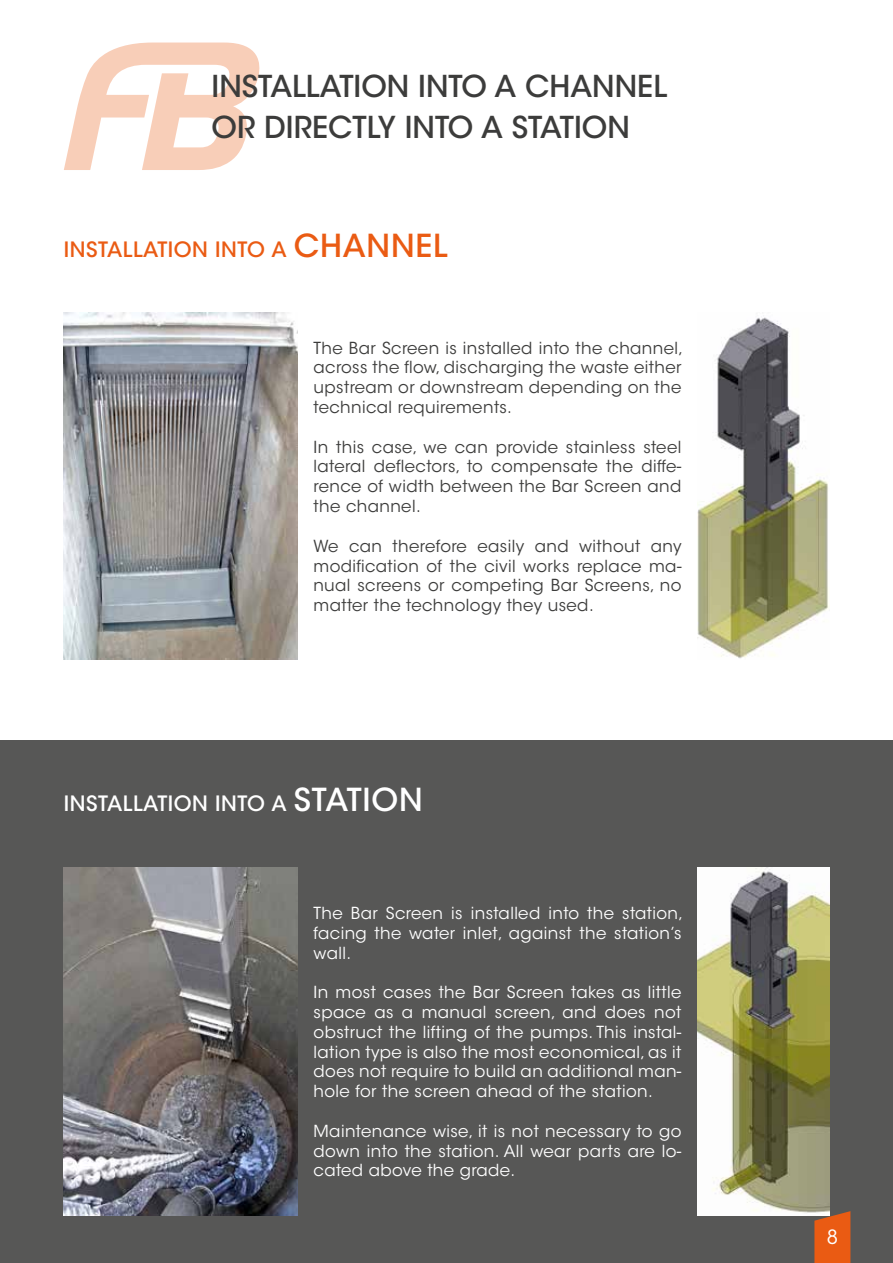
<style>
.page{position:relative;width:893px;height:1263px;background:#fff}
.page>*{position:absolute;margin:0;border:0;box-sizing:border-box;transform-origin:0 0}
.t1{font:500 30px/40.5px "ITC Avant Garde Std";color:#3c3c3b}
.t2{font:500 21px "ITC Avant Garde Std";letter-spacing:.025em;color:#ea5b13}
.t3{font:500 21px "ITC Avant Garde Std";letter-spacing:.025em;color:#fff}
.t4{font:19.5px "ITC Avant Garde Std";color:#fff}
.t5{font:16.5px/19.8px "ITC Avant Garde Std";letter-spacing:.025em;color:#fff;text-align:justify}
.t6{font:16.5px/19.8px "ITC Avant Garde Std";letter-spacing:.025em;color:#3c3c3b;text-align:justify}
.s1{font-size:31.5px}
</style>
<div class="page">
<svg style="left:64px;top:43px;width:196px;height:127px"></svg>
<div style="left:0;top:740px;width:893px;height:523px;background:#575756"></div>
<img style="left:64px;top:313px;width:234px;height:347px">
<img style="left:697px;top:317px;width:132px;height:342px">
<img style="left:64px;top:868px;width:234px;height:347px">
<img style="left:697px;top:868px;width:132px;height:347px">
<svg style="left:814px;top:1211px;width:36px;height:52px;background:#e06120"></svg>
<h1 class="t1" style="left:212px;top:66px;width:457px">INSTALLATION INTO A CHANNEL<br>OR DIRECTLY INTO A STATION</h1>
<p class="t2" style="left:64px;top:237px;width:385px">INSTALLATION INTO A <span class="s1">CHANNEL</span></p>
<p class="t6" style="left:314px;top:338px;width:371px;text-align:left">The Bar Screen is installed into the channel, across the flow, discharging the waste either upstream or downstream depending on the technical requirements.</p>
<p class="t6" style="left:314px;top:437px;width:369px">In this case, we can provide stainless steel lateral deflectors, to compensate the diffe&shy;rence of width between the Bar Screen and the channel.</p>
<p class="t6" style="left:314px;top:536px;width:369px">We can therefore easily and without any modification of the civil works replace ma&shy;nual screens or competing Bar Screens, no matter the technology they used.</p>
<p class="t3" style="left:64px;top:790px;width:360px">INSTALLATION INTO A <span class="s1">STATION</span></p>
<p class="t5" style="left:314px;top:903px;width:371px">The Bar Screen is installed into the station, facing the water inlet, against the station’s wall.</p>
<p class="t5" style="left:314px;top:982px;width:369px">In most cases the Bar Screen takes as little space as a manual screen, and does not obstruct the lifting of the pumps. This instal&shy;lation type is also the most economical, as it does not require to build an additional man&shy;hole for the screen ahead of the station.</p>
<p class="t5" style="left:314px;top:1121px;width:369px">Maintenance wise, it is not necessary to go down into the station. All wear parts are lo&shy;cated above the grade.</p>
<p class="t4" style="left:827px;top:1225px;width:13px">8</p>
</div>
